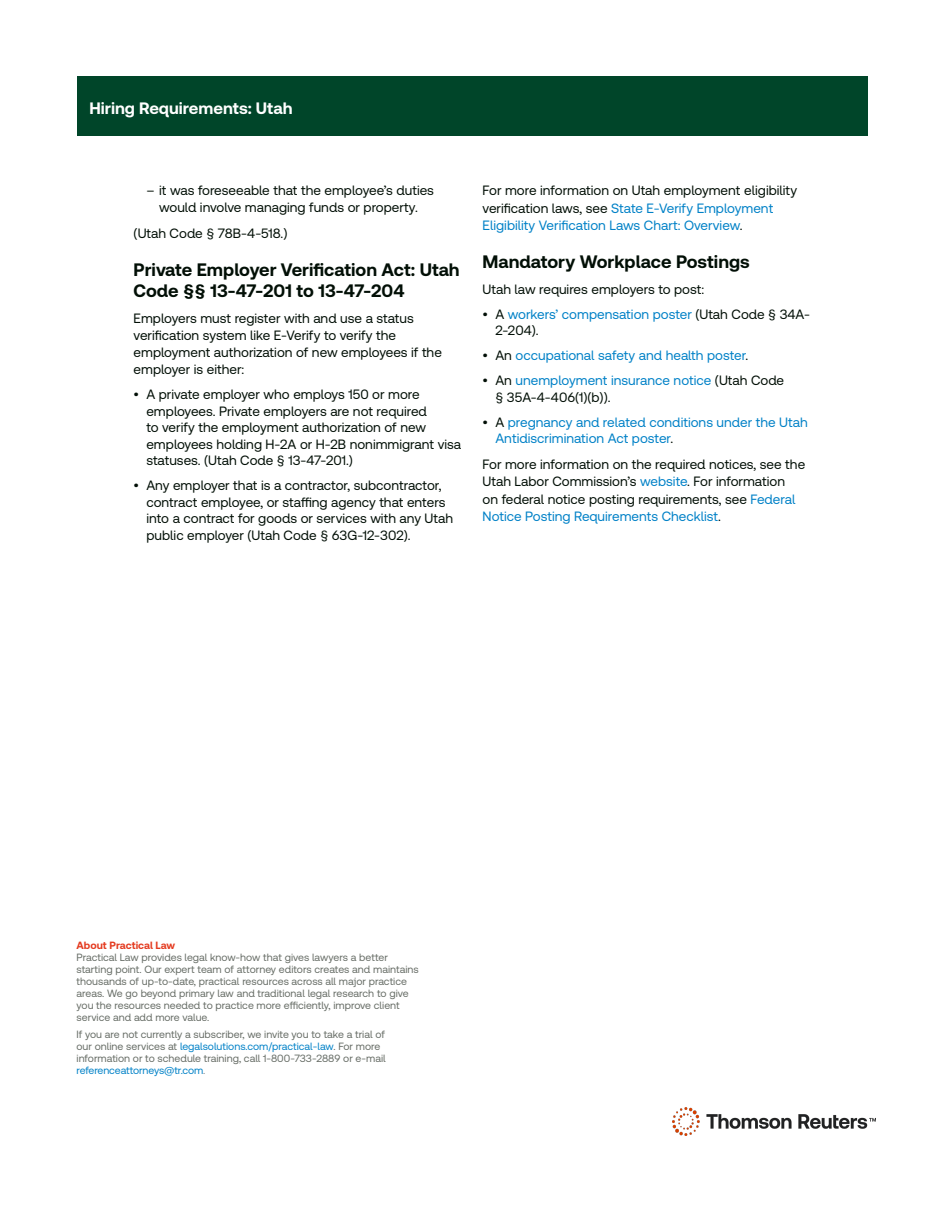
<style>
.page{position:relative;width:944px;height:1214px;background:#fff}
.page>*{position:absolute;margin:0;border:0;box-sizing:border-box;transform-origin:0 0}
.t1{font:700 18px/21px "Clario";color:#020f06}
.t2{font:700 16.5px "Clario";color:#fff}
.t3{font:13.5px/16.5px "Clario";color:#020f06}
.t4{font:13.5px/16.5px "Clario";color:#0081c7}
.t5{font:10.5px/12px "Clario";color:#676d66}
.t6{font:700 10.5px "Clario";color:#e43b20}
.s1{color:#0081c7}
.s2{color:#020f06}
.s3{color:#86888b}
</style>
<div class="page">
<div style="left:77px;top:77px;width:790px;height:59px;background:#004529"></div>
<img style="left:672px;top:1107px;width:203px;height:28px">
<p class="t2" style="left:89px;top:98px;width:205px">Hiring Requirements: Utah</p>
<p class="t3" style="left:146px;top:182px;width:289px;text-align:center">– it was foreseeable that the employee’s duties would involve managing funds or property.</p>
<p class="t3" style="left:134px;top:224px;width:155px">(Utah Code § 78B-4-518.)</p>
<h1 class="t1" style="left:134px;top:258px;width:327px">Private Employer Verification Act: Utah<br>Code §§ 13-47-201 to 13-47-204</h1>
<p class="t3" style="left:134px;top:309px;width:310px;line-height:17.2px">Employers must register with and use a status verification system like E-Verify to verify the employment authorization of new employees if the employer is either:</p>
<p class="t3" style="left:146px;top:386px;width:316px;text-indent:-13px">• A private employer who employs 150 or more employees. Private employers are not required<br>to verify the employment authorization of new employees holding H-2A or H-2B nonimmigrant visa statuses. (Utah Code § 13-47-201.)</p>
<p class="t3" style="left:146px;top:477px;width:308px;text-indent:-13px">• Any employer that is a contractor, subcontractor, contract employee, or staffing agency that enters into a contract for goods or services with any Utah public employer (Utah Code § 63G-12-302).</p>
<p class="t3" style="left:482px;top:182px;width:316px;line-height:17.2px">For more information on Utah employment eligibility verification laws, see <span class="s1">State E-Verify Employment<br>Eligibility Verification Laws Chart: Overview</span>.</p>
<h1 class="t1" style="left:482px;top:250px;width:268px">Mandatory Workplace Postings</h1>
<p class="t3" style="left:482px;top:280px;width:223px">Utah law requires employers to post:</p>
<p class="t4" style="left:495px;top:305px;width:316px;text-indent:-13px"><span class="s2">• A</span> workers’ compensation poster <span class="s2">(Utah Code § 34A-<br>2-204).</span></p>
<p class="t4" style="left:482px;top:347px;width:267px"><span class="s2">• An</span> occupational safety and health poster<span class="s2">.</span></p>
<p class="t3" style="left:495px;top:372px;width:290px;text-indent:-13px">• An <span class="s1">unemployment insurance notice</span> (Utah Code § 35A-4-406(1)(b)).</p>
<p class="t4" style="left:495px;top:413px;width:314px;text-indent:-13px"><span class="s2">• A</span> pregnancy and related conditions under the Utah<br>Antidiscrimination Act poster<span class="s2">.</span></p>
<p class="t3" style="left:482px;top:455px;width:324px;line-height:17.2px">For more information on the required notices, see the Utah Labor Commission’s <span class="s1">website</span>. For information<br>on federal notice posting requirements, see <span class="s1">Federal Notice Posting Requirements Checklist</span>.</p>
<p class="t6" style="left:77px;top:939px;width:100px">About Practical Law</p>
<p class="t5" style="left:77px;top:951px;width:344px">Practical Law provides legal know-how that gives lawyers a better starting point. Our expert team of attorney editors creates and maintains thousands of up-to-date, practical resources across all major practice areas. We go beyond primary law and traditional legal research to give you the resources needed to practice more efficiently, improve client service and add more value.</p>
<p class="t5" style="left:77px;top:1027px;width:311px">If you are not currently a subscriber, we invite you to take a trial of our online services at <span class="s1">legalsolutions.com/practical-law</span>. For more information or to schedule training, call 1-800-733-2889 or e-mail <span class="s1">referenceattorneys@tr.com</span><span class="s3">.</span></p>
</div>
